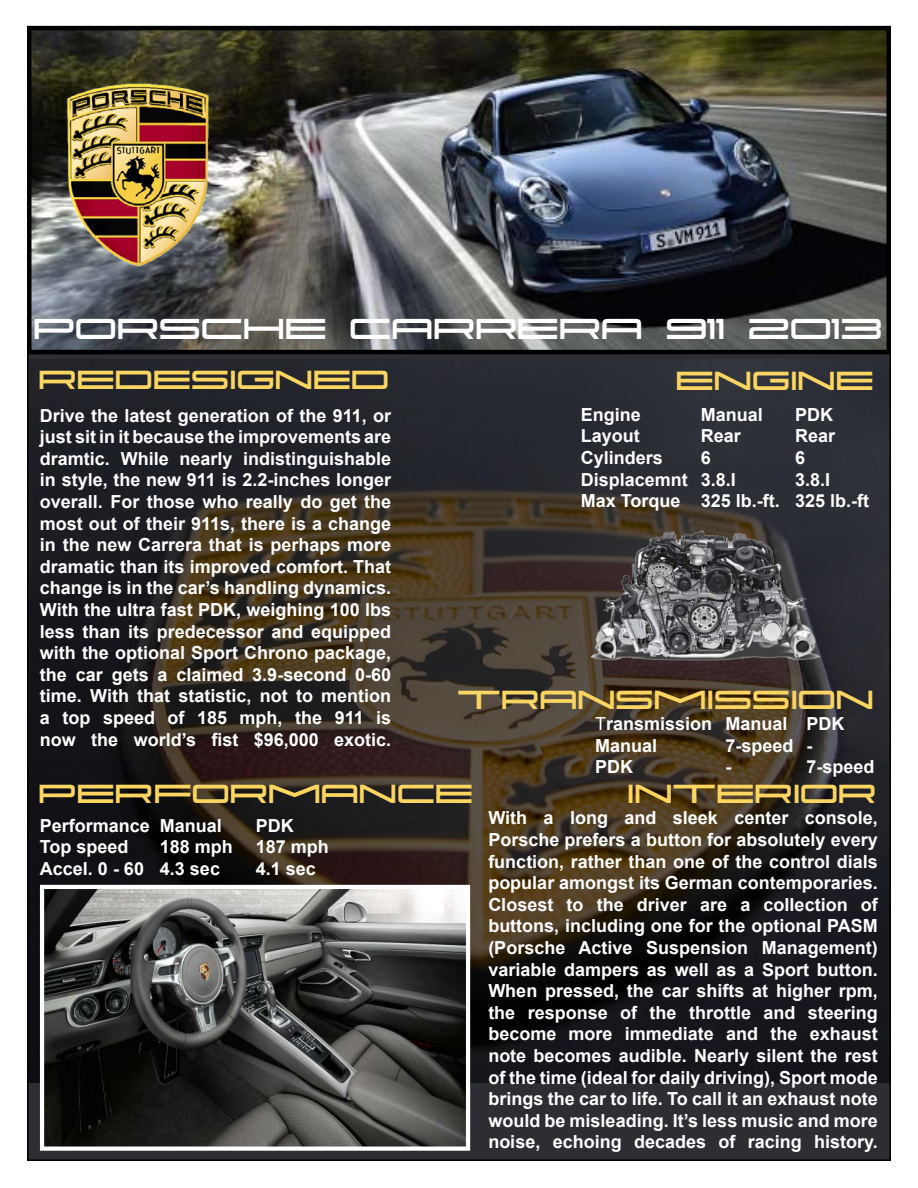
<style>
.page{position:relative;width:918px;height:1188px;background:#fff}
.page>*{position:absolute;margin:0;border:0;box-sizing:border-box;transform-origin:0 0}
.t1{font:33px "SK Porsche";color:#fff}
.t2{font:30px "SK Porsche";color:#fad562}
.t3{font:700 18px/21.6px "Arial";color:#fff}
.s1{font-weight:400}
</style>
<div class="page">
<div style="left:28px;top:29px;width:862px;height:1131px;background:#2d2e33"></div>
<img style="left:28px;top:359px;width:863px;height:723px">
<img style="left:32px;top:31px;width:854px;height:318px">
<div style="left:27px;top:26px;width:864px;height:328px;border:4px solid #000"></div>
<img style="left:62px;top:83px;width:154px;height:189px">
<img style="left:45px;top:890px;width:420px;height:256px">
<div style="left:40px;top:885px;width:430px;height:266px;border:4px solid #fff"></div>
<img style="left:588px;top:525px;width:240px;height:143px">
<h1 class="t1" style="left:35px;top:313px;width:851px">PORSCHE CARRERA 911 2013</h1>
<h2 class="t2" style="left:40px;top:366px;width:352px">REDESIGNED</h2>
<p class="t3" style="left:40px;top:405px;width:353px;text-align:justify">Drive the latest generation of the 911, or just sit in it because the improvements are dramtic. While nearly indistinguishable in style, the new 911 is 2.2-inches longer overall. For those who really do get the most out of their 911s, there is a change in the new Carrera that is perhaps more dramatic than its improved comfort. That change is in the car’s handling dynamics.<br>With the ultra fast PDK, weighing 100 lbs less than its predecessor and equipped with the optional Sport Chrono package, the car gets a claimed 3.9-second 0-60 time. With that statistic, not to mention a top speed of 185 mph, the 911 is now the world’s fist $96,000 exotic.</p>
<h2 class="t2" style="left:677px;top:367px;width:200px">ENGINE</h2>
<p class="t3" style="left:581px;top:404px;width:62px">Engine</p>
<p class="t3" style="left:701px;top:404px;width:64px">Manual</p>
<p class="t3" style="left:795px;top:404px;width:39px">PDK</p>
<p class="t3" style="left:581px;top:426px;width:61px">Layout</p>
<p class="t3" style="left:701px;top:426px;width:42px">Rear</p>
<p class="t3" style="left:795px;top:426px;width:42px">Rear</p>
<p class="t3" style="left:581px;top:448px;width:84px">Cylinders</p>
<p class="t3" style="left:701px;top:448px;width:12px">6</p>
<p class="t3" style="left:795px;top:448px;width:12px">6</p>
<p class="t3" style="left:581px;top:469px;width:157px">Displacemnt 3.8.I</p>
<p class="t3" style="left:581px;top:469px;width:290px;text-indent:215px">3.8.I<br>Max Torque 325 lb.-ft. 325 lb.-ft</p>
<h2 class="t2" style="left:459px;top:685px;width:418px">TRANSMISSION</h2>
<p class="t3" style="left:595px;top:713px;width:251px"><span class="s1">T</span>ransmission Manual PDK<br>Manual</p>
<p class="t3" style="left:726px;top:735px;width:88px">7-speed -</p>
<p class="t3" style="left:595px;top:757px;width:39px">PDK</p>
<p class="t3" style="left:726px;top:757px;width:7px">-</p>
<p class="t3" style="left:807px;top:757px;width:70px">7-speed</p>
<h2 class="t2" style="left:40px;top:779px;width:436px">PERFORMANCE</h2>
<h2 class="t2" style="left:628px;top:779px;width:251px">INTERIOR</h2>
<p class="t3" style="left:40px;top:815px;width:184px">Performance Manual</p>
<p class="t3" style="left:256px;top:815px;width:39px">PDK</p>
<p class="t3" style="left:40px;top:837px;width:90px">Top speed</p>
<p class="t3" style="left:160px;top:837px;width:75px">188 mph</p>
<p class="t3" style="left:256px;top:837px;width:75px">187 mph</p>
<p class="t3" style="left:40px;top:858px;width:182px">Accel. 0 - 60 4.3 sec</p>
<p class="t3" style="left:256px;top:858px;width:62px">4.1 sec</p>
<p class="t3" style="left:488px;top:808px;width:391px;text-align:justify">With a long and sleek center console, Porsche prefers a button for absolutely every function, rather than one of the control dials popular amongst its German contemporaries.<br>Closest to the driver are a collection of buttons, including one for the optional PASM (Porsche Active Suspension Management) variable dampers as well as a Sport button.<br>When pressed, the car shifts at higher rpm, the response of the throttle and steering become more immediate and the exhaust note becomes audible. Nearly silent the rest of the time (ideal for daily driving), Sport mode brings the car to life. To call it an exhaust note would be misleading. It’s less music and more noise, echoing decades of racing history.</p>
</div>
